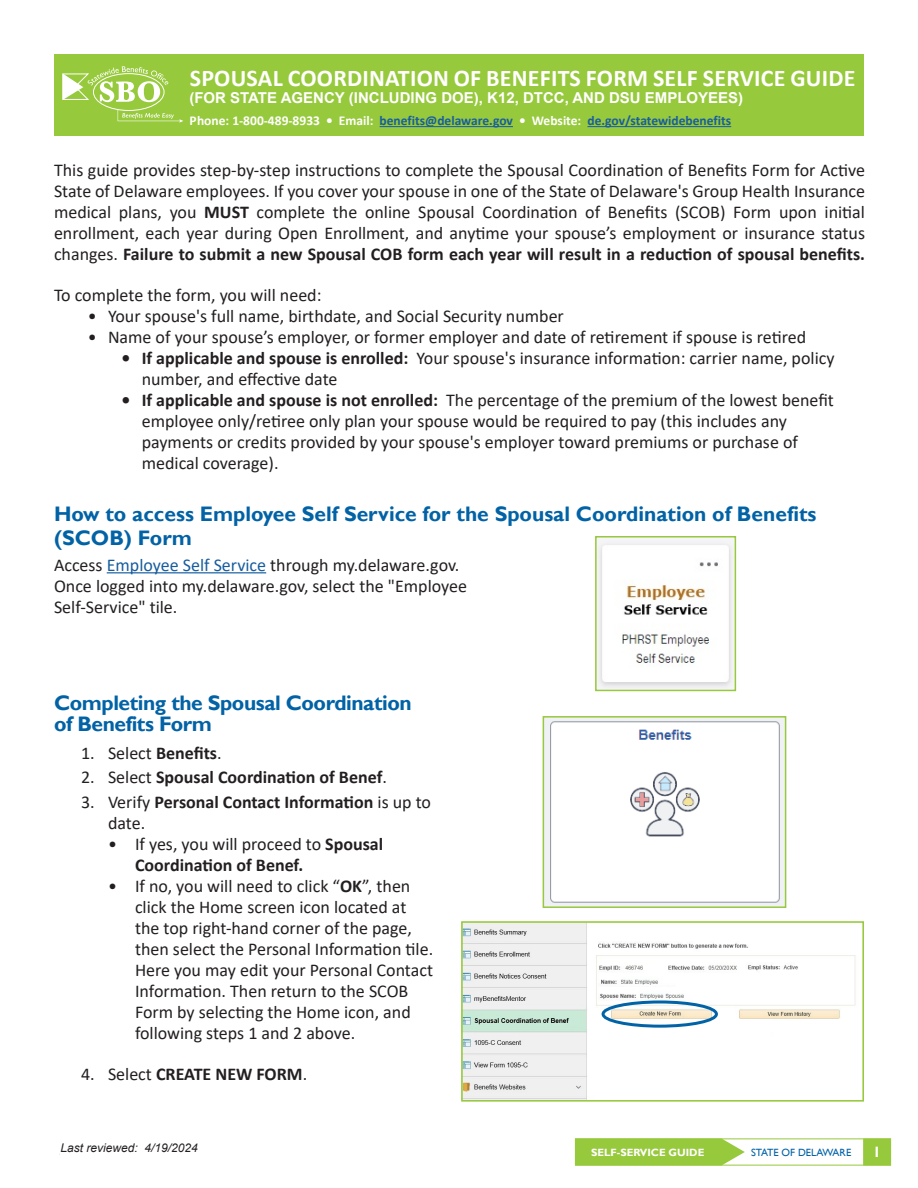
<style>
.page{position:relative;width:918px;height:1188px;background:#fff}
.page>*{position:absolute;margin:0;border:0;box-sizing:border-box;transform-origin:0 0}
.t1{font:700 24px "Calibri";letter-spacing:.01em;color:#fff}
.t2{font:700 21px/24px "Gill Sans";color:#0162a6}
.t3{font:700 21px/21px "Gill Sans";letter-spacing:-.02em;color:#0162a6}
.t4{font:18px/21px "Calibri";color:#231f20}
.t5{font:700 18px/21px "Calibri";color:#231f20}
.t6{font:700 15px "Arial";color:#fff}
.t7{font:italic 300 15px "Calibri";color:#231f20}
.t8{font:700 15px "Gill Sans";color:#fff}
.t9{font:700 13.5px/22.5px "Calibri";color:#fff}
.t10{font:italic 12px "Arial";color:#231f20}
.t11{font:700 10.5px "Gill Sans";color:#fff}
.t12{font:10.5px "Gill Sans";color:#0162a6}
.s1{color:#175d9e}
.s2{font-weight:700}
.s3{font-weight:400}
</style>
<div class="page">
<svg style="left:575px;top:1138px;width:170px;height:28px;background:#9ecc4a"></svg>
<div style="left:864px;top:1139px;width:26px;height:26px;background:#97c93c"></div>
<div style="left:863px;top:1139px;width:28px;height:27px;border:2px solid #97c93c"></div>
<svg style="left:864px;top:1139px;width:1px;height:26px"></svg>
<div style="left:54px;top:54px;width:810px;height:81px;background:#97c93c"></div>
<hr style="left:380px;top:126px;width:133px;height:1px;background:#175d9e">
<hr style="left:587px;top:126px;width:144px;height:1px;background:#175d9e">
<svg style="left:62px;top:66px;width:106px;height:36px"></svg>
<svg style="left:118px;top:109px;width:65px;height:14px"></svg>
<hr style="left:107px;top:572px;width:159px;height:1px;background:#175d9e">
<img style="left:464px;top:924px;width:392px;height:175px">
<div style="left:461px;top:921px;width:403px;height:181px;border:2px solid #97c93c"></div>
<div style="left:602px;top:1000px;width:116px;height:28px;border:3px solid #0162a6;border-radius:50%"></div>
<img style="left:598px;top:540px;width:135px;height:148px">
<div style="left:595px;top:536px;width:141px;height:155px;border:2px solid #97c93d"></div>
<img style="left:546px;top:719px;width:237px;height:186px">
<div style="left:543px;top:716px;width:243px;height:192px;border:2px solid #97c93d"></div>
<h1 class="t1" style="left:190px;top:61px;width:667px">SPOUSAL COORDINATION OF BENEFITS FORM SELF SERVICE GUIDE</h1>
<p class="t9" style="left:189px;top:87px;width:543px">(FOR STATE, K12, DOE, DTCC AND DSU EMPLOYEES)<br>Phone: 1-800-489-8933 • Email: <span class="s1">benefits@delaware.gov</span> • Website: <span class="s1">de.gov/statewidebenefits</span></p>
<p class="t6" style="left:189px;top:87px;width:555px">(FOR STATE AGENCY (INCLUDING DOE), K12, DTCC, AND DSU EMPLOYEES)</p>
<p class="t4" style="left:54px;top:159px;width:813px;text-align:justify">This guide provides step-by-step instructions to complete the Spousal Coordination of Benefits Form for Active State of Delaware employees. If you cover your spouse in one of the State of Delaware's Group Health Insurance medical plans, you <span class="s2">MUST</span> complete the online Spousal Coordination of Benefits (SCOB) Form upon initial enrollment, each year during Open Enrollment, and anytime your spouse’s employment or insurance status changes. <span class="s2">Failure to submit a new Spousal COB form each year will result in a reduction of spousal benefits.</span></p>
<p class="t4" style="left:54px;top:284px;width:269px">To complete the form, you will need:</p>
<p class="t4" style="left:88px;top:305px;width:478px">• Your spouse's full name, birthdate, and Social Security number</p>
<p class="t4" style="left:88px;top:326px;width:720px">• Name of your spouse’s employer, or former employer and date of retirement if spouse is retired</p>
<p class="t4" style="left:142px;top:347px;width:694px;text-indent:-20px"><span class="s2">• If applicable and spouse is enrolled:</span> Your spouse's insurance information: carrier name, policy number, and effective date</p>
<p class="t4" style="left:142px;top:389px;width:694px;text-indent:-20px"><span class="s2">• If applicable and spouse is not enrolled:</span> The percentage of the premium of the lowest benefit employee only/retiree only plan your spouse would be required to pay (this includes any payments or credits provided by your spouse's employer toward premiums or purchase of medical coverage).</p>
<p class="t2" style="left:54px;top:503px;width:764px">How to access Employee Self Service for the Spousal Coordination of Benefits (SCOB) Form</p>
<p class="t4" style="left:54px;top:554px;width:415px">Access <span class="s1">Employee Self Service</span> through my.delaware.gov.<br>Once logged into my.delaware.gov, select the "Employee<br>Self-Service" tile.</p>
<p class="t3" style="left:54px;top:693px;width:359px">Completing the Spousal Coordination of Benefits Form</p>
<p class="t4" style="left:81px;top:742px;width:142px">1. Select <span class="s2">Benefits</span>.</p>
<p class="t5" style="left:81px;top:767px;width:307px"><span class="s3">2. Select</span> Spousal Coordination of Benef<span class="s3">.</span></p>
<p class="t5" style="left:108px;top:791px;width:325px;text-indent:-27px"><span class="s3">3. Verify</span> Personal Contact Information <span class="s3">is up to date.</span></p>
<p class="t5" style="left:135px;top:833px;width:250px;text-indent:-27px"><span class="s3">• If yes, you will proceed to</span> Spousal<br>Coordination of Benef.</p>
<p class="t4" style="left:135px;top:875px;width:300px;text-indent:-27px">• If no, you will need to click “<span class="s2">OK</span>”, then click the Home screen icon located at the top right-hand corner of the page, then select the Personal Information tile.<br>Here you may edit your Personal Contact Information. Then return to the SCOB Form by selecting the Home icon, and following steps 1 and 2 above.</p>
<p class="t5" style="left:81px;top:1063px;width:228px"><span class="s3">4. Select</span> CREATE NEW FORM<span class="s3">.</span></p>
<p class="t10" style="left:60px;top:1140px;width:139px">Last reviewed: 4/19/2024</p>
<p class="t7" style="left:59px;top:1141px;width:155px">Last reviewed: 4/20/2021</p>
<p class="t11" style="left:591px;top:1146px;width:115px">SELF-SERVICE GUIDE</p>
<p class="t12" style="left:751px;top:1146px;width:102px">STATE OF DELAWARE</p>
<p class="t8" style="left:873px;top:1143px;width:10px">1</p>
</div>
